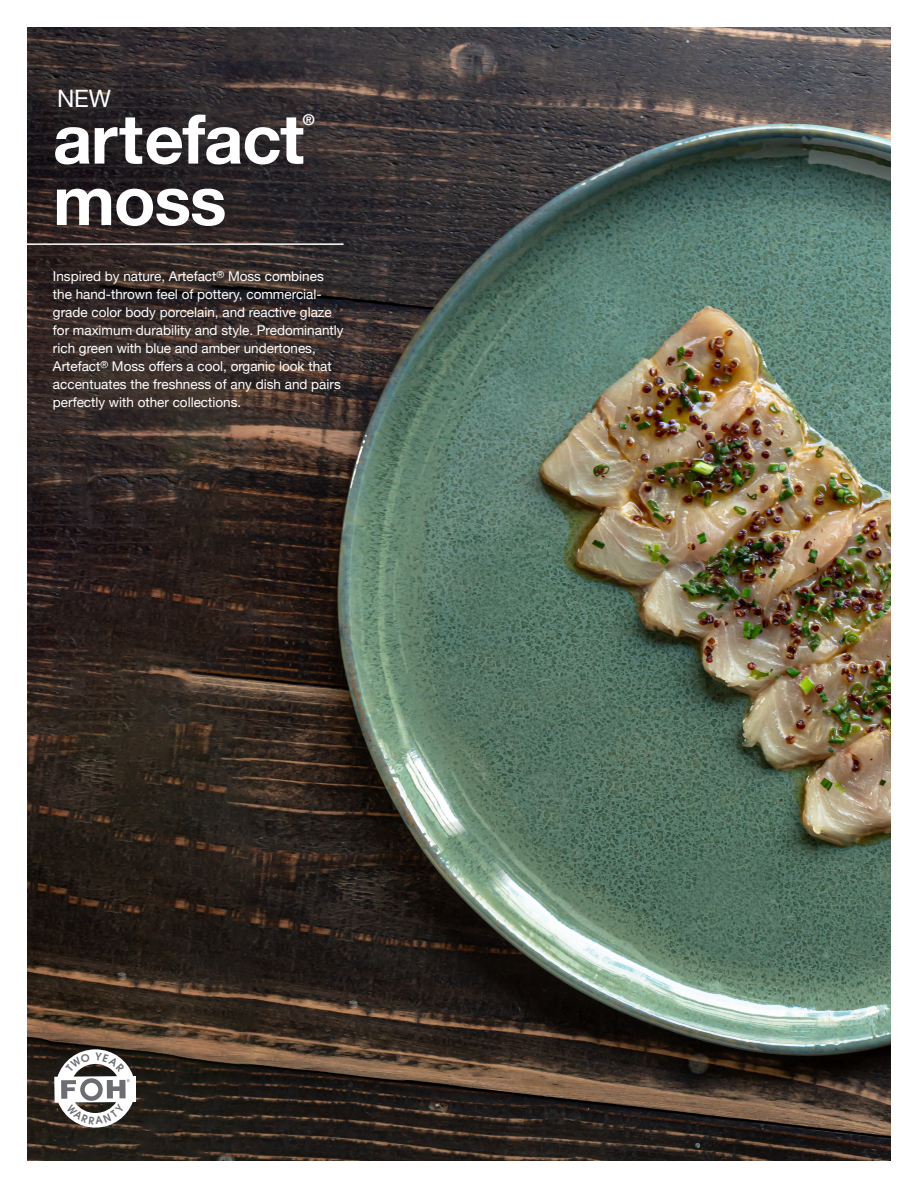
<style>
.page{position:relative;width:918px;height:1188px;background:#fff}
.page>*{position:absolute;margin:0;border:0;box-sizing:border-box;transform-origin:0 0}
.t1{font:700 68.7px "Helvetica Neue";letter-spacing:-.02em;color:#fff}
.t2{font:24px "Helvetica Neue";color:#fff}
.t3{font:700 14.85px "Helvetica Neue";color:#fff}
.t4{font:13.5px/18px "Helvetica Neue";color:#fff}
</style>
<div class="page">
<img style="left:27px;top:27px;width:864px;height:1134px">
<hr style="left:27px;top:243px;width:317px;height:2px;background:#fff">
<svg style="left:54px;top:1049px;width:82px;height:79px"></svg>
<p class="t2" style="left:57px;top:81px;width:56px">NEW</p>
<p class="t1" style="left:53px;top:85px;width:253px">artefact</p>
<p class="t3" style="left:303px;top:108px;width:13px">®</p>
<p class="t1" style="left:53px;top:147px;width:175px">moss</p>
<p class="t4" style="left:53px;top:268px;width:292px">Inspired by nature, Artefact<sup>®</sup> Moss combines the hand-thrown feel of pottery, commercial&shy;grade color body porcelain, and reactive glaze for maximum durability and style. Predominantly rich green with blue and amber undertones, Artefact<sup>®</sup> Moss offers a cool, organic look that accentuates the freshness of any dish and pairs perfectly with other collections.</p>
</div>
